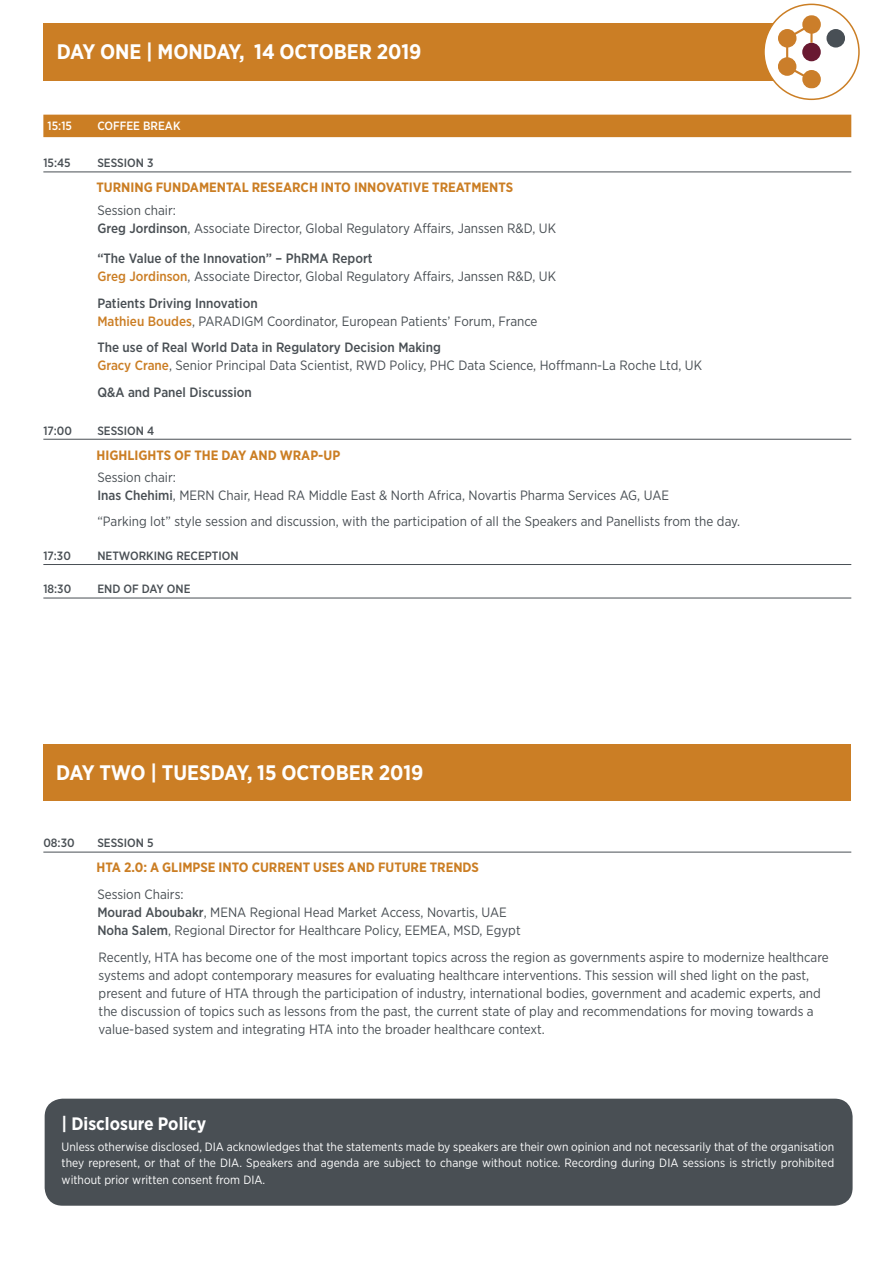
<style>
.page{position:relative;width:893px;height:1263px;background:#fff}
.page>*{position:absolute;margin:0;border:0;box-sizing:border-box;transform-origin:0 0}
.t1{font:700 21px "Gotham Narrow";color:#fff}
.t2{font:700 18px "Gotham Narrow";color:#fff}
.t3{font:13.5px/18px "Gotham Narrow";color:#494f54}
.SESSION_TITLE{font:700 13.5px "Gotham Narrow";color:#cb7e24}
.t4{font:500 13.5px "Gotham Narrow";color:#494f54}
.Disclosure_box{font:12px/16.5px "Gotham Narrow";color:#fff;text-align:justify}
.SESSION{font:500 12px "Gotham Narrow";color:#494f54}
.CB___LUNCH{font:500 12px "Gotham Narrow";color:#fff}
.s1{font-weight:500}
.s2{font-weight:500;color:#cb7e25}
</style>
<div class="page">
<div style="left:43px;top:23px;width:807px;height:58px;background:#cb7e25"></div>
<div style="left:764px;top:4px;width:95px;height:95px;background:#fff;border-radius:50%"></div>
<svg style="left:802px;top:70px;width:19px;height:19px"></svg>
<div style="left:778px;top:57px;width:18px;height:19px;background:#cb7e2a;border-radius:50%"></div>
<div style="left:778px;top:29px;width:18px;height:19px;background:#cb7e2a;border-radius:50%"></div>
<div style="left:802px;top:15px;width:19px;height:19px;background:#cb7e2a;border-radius:50%"></div>
<div style="left:802px;top:43px;width:19px;height:18px;background:#691931;border-radius:50%"></div>
<div style="left:826px;top:29px;width:19px;height:19px;background:#484f55;border-radius:50%"></div>
<svg style="left:784px;top:64px;width:30px;height:19px"></svg>
<hr style="left:786px;top:38px;width:2px;height:29px;background:#cb7e2a">
<hr style="left:810px;top:24px;width:3px;height:19px;background:#cb7e2a">
<svg style="left:784px;top:22px;width:30px;height:19px"></svg>
<div style="left:763px;top:4px;width:97px;height:96px;border:2px solid #cb7e24;border-radius:50%"></div>
<div style="left:43px;top:115px;width:808px;height:22px;background:#cb7e24"></div>
<hr style="left:43px;top:172px;width:808px;height:1px;background:#494f54">
<hr style="left:43px;top:439px;width:808px;height:1px;background:#494f54">
<hr style="left:43px;top:564px;width:808px;height:1px;background:#494f54">
<hr style="left:43px;top:598px;width:808px;height:1px;background:#494f54">
<hr style="left:43px;top:852px;width:808px;height:1px;background:#494f54">
<div style="left:45px;top:1099px;width:808px;height:107px;background:#494f54;border-radius:18px"></div>
<div style="left:43px;top:744px;width:808px;height:57px;background:#cb7e25"></div>
<p class="t1" style="left:57px;top:38px;width:366px">DAY ONE | MONDAY, 14 OCTOBER 2019</p>
<p class="CB___LUNCH" style="left:48px;top:118px;width:26px">15:15</p>
<p class="CB___LUNCH" style="left:97px;top:118px;width:85px">COFFEE BREAK</p>
<p class="SESSION" style="left:43px;top:155px;width:29px">15:45</p>
<p class="SESSION" style="left:97px;top:155px;width:58px">SESSION 3</p>
<p class="SESSION_TITLE" style="left:97px;top:179px;width:418px">TURNING FUNDAMENTAL RESEARCH INTO INNOVATIVE TREATMENTS</p>
<p class="t3" style="left:97px;top:201px;width:80px">Session chair:</p>
<p class="t3" style="left:97px;top:219px;width:460px"><span class="s1">Greg Jordinson</span>, Associate Director, Global Regulatory Affairs, Janssen R&amp;D, UK</p>
<p class="t3" style="left:97px;top:249px;width:460px"><span class="s1">“The Value of the Innovation” – PhRMA Report<br></span><span class="s2">Greg Jordinson</span>, Associate Director, Global Regulatory Affairs, Janssen R&amp;D, UK</p>
<p class="t3" style="left:97px;top:294px;width:442px"><span class="s1">Patients Driving Innovation<br></span><span class="s2">Mathieu Boudes</span>, PARADIGM Coordinator, European Patients’ Forum, France</p>
<p class="t3" style="left:97px;top:338px;width:606px"><span class="s1">The use of Real World Data in Regulatory Decision Making<br></span><span class="s2">Gracy Crane</span>, Senior Principal Data Scientist, RWD Policy, PHC Data Science, Hoffmann-La Roche Ltd, UK</p>
<p class="t4" style="left:97px;top:383px;width:156px">Q&amp;A and Panel Discussion</p>
<p class="SESSION" style="left:43px;top:423px;width:30px">17:00</p>
<p class="SESSION" style="left:97px;top:423px;width:58px">SESSION 4</p>
<p class="SESSION_TITLE" style="left:97px;top:446px;width:245px">HIGHLIGHTS OF THE DAY AND WRAP-UP</p>
<p class="t3" style="left:97px;top:468px;width:80px">Session chair:</p>
<p class="t3" style="left:97px;top:486px;width:573px"><span class="s1">Inas Chehimi</span>, MERN Chair, Head RA Middle East &amp; North Africa, Novartis Pharma Services AG, UAE</p>
<p class="t3" style="left:97px;top:512px;width:644px">“Parking lot” style session and discussion, with the participation of all the Speakers and Panellists from the day.</p>
<p class="SESSION" style="left:43px;top:548px;width:29px">17:30</p>
<p class="SESSION" style="left:97px;top:548px;width:143px">NETWORKING RECEPTION</p>
<p class="SESSION" style="left:43px;top:582px;width:29px">18:30</p>
<p class="SESSION" style="left:97px;top:582px;width:95px">END OF DAY ONE</p>
<p class="t1" style="left:56px;top:759px;width:369px">DAY TWO | TUESDAY, 15 OCTOBER 2019</p>
<p class="SESSION" style="left:43px;top:836px;width:33px">08:30</p>
<p class="SESSION" style="left:97px;top:836px;width:58px">SESSION 5</p>
<p class="SESSION_TITLE" style="left:97px;top:859px;width:384px">HTA 2.0: A GLIMPSE INTO CURRENT USES AND FUTURE TRENDS</p>
<p class="t3" style="left:97px;top:885px;width:88px">Session Chairs:</p>
<p class="t3" style="left:97px;top:903px;width:411px"><span class="s1">Mourad Aboubakr</span>, MENA Regional Head Market Access, Novartis, UAE</p>
<p class="t3" style="left:97px;top:921px;width:425px"><span class="s1">Noha Salem</span>, Regional Director for Healthcare Policy, EEMEA, MSD, Egypt</p>
<p class="t3" style="left:99px;top:947px;width:731px">Recently, HTA has become one of the most important topics across the region as governments aspire to modernize healthcare systems and adopt contemporary measures for evaluating healthcare interventions. This session will shed light on the past, present and future of HTA through the participation of industry, international bodies, government and academic experts, and the discussion of topics such as lessons from the past, the current state of play and recommendations for moving towards a value-based system and integrating HTA into the broader healthcare context.</p>
<p class="t2" style="left:62px;top:1112px;width:146px">| Disclosure Policy</p>
<p class="Disclosure_box" style="left:62px;top:1138px;width:774px">Unless otherwise disclosed, DIA acknowledges that the statements made by speakers are their own opinion and not necessarily that of the organisation they represent, or that of the DIA. Speakers and agenda are subject to change without notice. Recording during DIA sessions is strictly prohibited without prior written consent from DIA.</p>
</div>
